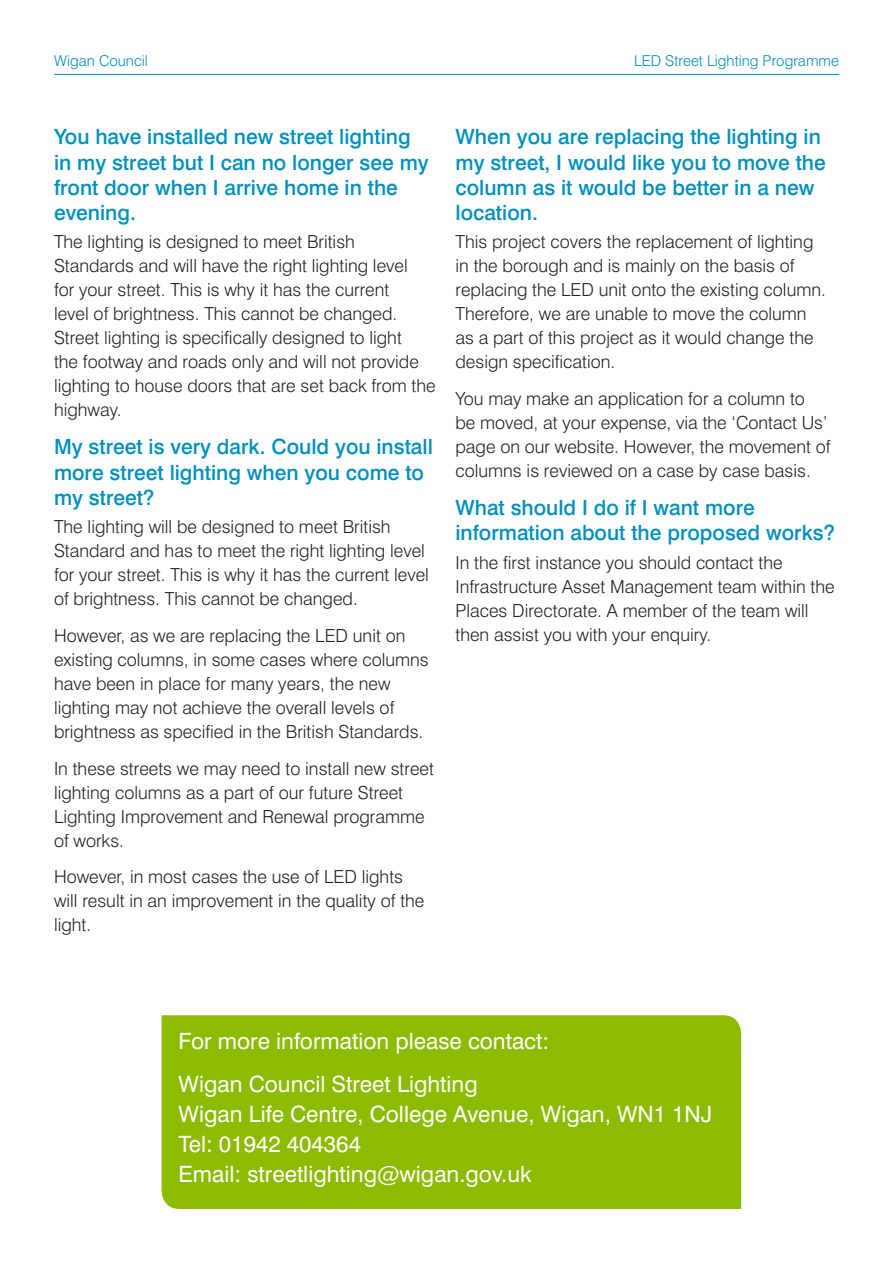
<style>
.page{position:relative;width:893px;height:1263px;background:#fff}
.page>*{position:absolute;margin:0;border:0;box-sizing:border-box;transform-origin:0 0}
.Body_12{font:22.5px/30px "Swiss 721 BT";color:#fff}
.Q_Heading{font:500 21px/25.2px "Swiss 721 BT";color:#0090be}
.Body_12-2{font:300 18px/24px "Swiss 721 BT";color:#231f20}
.t1{font:300 15px "Swiss 721 BT";color:#0090be}
</style>
<div class="page">
<hr style="left:54px;top:74px;width:785px;height:1px;background:#0090be">
<div style="left:162px;top:1015px;width:579px;height:194px;background:#8dbb00"></div>
<p class="t1" style="left:54px;top:52px;width:95px">Wigan Council</p>
<p class="t1" style="left:634px;top:52px;width:206px">LED Street Lighting Programme</p>
<p class="Q_Heading" style="left:54px;top:124px;width:376px">You have installed new street lighting in my street but I can no longer see my front door when I arrive home in the evening.</p>
<p class="Body_12-2" style="left:54px;top:230px;width:383px">The lighting is designed to meet British Standards and will have the right lighting level<br>for your street. This is why it has the current<br>level of brightness. This cannot be changed.<br>Street lighting is specifically designed to light<br>the footway and roads only and will not provide lighting to house doors that are set back from the highway.</p>
<p class="Q_Heading" style="left:54px;top:434px;width:380px">My street is very dark. Could you install more street lighting when you come to my street?</p>
<p class="Body_12-2" style="left:54px;top:514px;width:376px">The lighting will be designed to meet British Standard and has to meet the right lighting level for your street. This is why it has the current level of brightness. This cannot be changed.</p>
<p class="Body_12-2" style="left:54px;top:623px;width:376px">However, as we are replacing the LED unit on existing columns, in some cases where columns have been in place for many years, the new lighting may not achieve the overall levels of brightness as specified in the British Standards.</p>
<p class="Body_12-2" style="left:54px;top:756px;width:381px">In these streets we may need to install new street lighting columns as a part of our future Street Lighting Improvement and Renewal programme of works.</p>
<p class="Body_12-2" style="left:54px;top:865px;width:372px">However, in most cases the use of LED lights will result in an improvement in the quality of the light.</p>
<p class="Q_Heading" style="left:455px;top:124px;width:372px">When you are replacing the lighting in my street, I would like you to move the column as it would be better in a new location.</p>
<p class="Body_12-2" style="left:455px;top:230px;width:372px">This project covers the replacement of lighting in the borough and is mainly on the basis of replacing the LED unit onto the existing column.<br>Therefore, we are unable to move the column as a part of this project as it would change the design specification.</p>
<p class="Body_12-2" style="left:455px;top:386px;width:377px">You may make an application for a column to<br>be moved, at your expense, via the ‘Contact Us’ page on our website. However, the movement of columns is reviewed on a case by case basis.</p>
<p class="Q_Heading" style="left:455px;top:495px;width:381px">What should I do if I want more information about the proposed works?</p>
<p class="Body_12-2" style="left:455px;top:550px;width:381px">In the first instance you should contact the Infrastructure Asset Management team within the Places Directorate. A member of the team will then assist you with your enquiry.</p>
<p class="Body_12" style="left:179px;top:1026px;width:372px">For more information please contact:</p>
<p class="Body_12" style="left:179px;top:1069px;width:535px">Wigan Council Street Lighting<br>Wigan Life Centre, College Avenue, Wigan, WN1 1NJ Tel: 01942 404364<br>Email: streetlighting@wigan.gov.uk</p>
</div>
